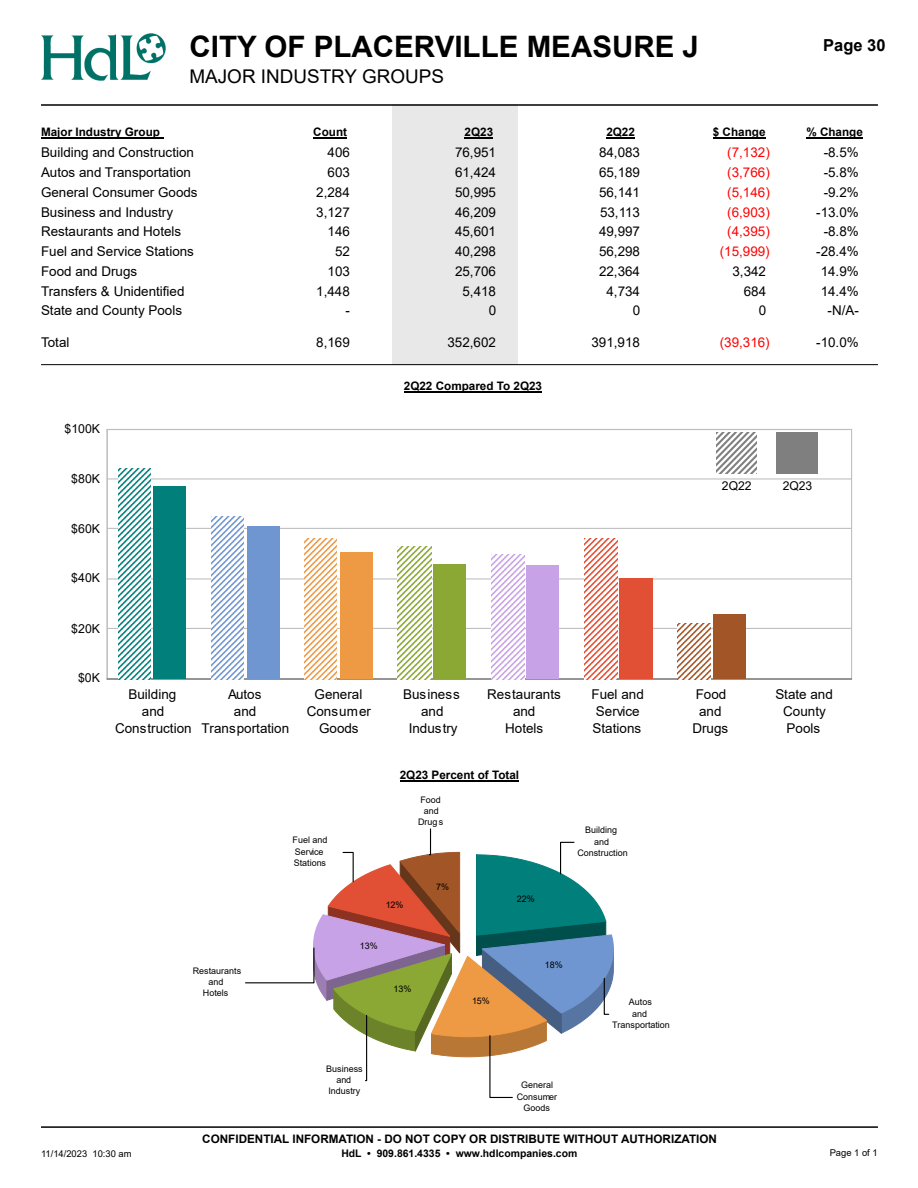
<style>
.page{position:relative;width:918px;height:1188px;background:#fff}
.page>*{position:absolute;margin:0;border:0;box-sizing:border-box;transform-origin:0 0}
.t1{font:700 29.55px "Arial";color:#000}
.t2{font:18.9px "Arial";color:#000}
.t3{font:700 16.5px "Arial";color:#000}
.t4{font:13.5px/16.8px "Arial";color:#000;text-align:center}
.t5{font:13.35px "Arial";color:#000}
.t6{font:13.35px "Arial";color:#f00}
.t7{font:12.3px "Arial";color:#000}
.t8{font:12.15px "Arial";color:#000}
.t9{font:700 11.7px "Arial";color:#000}
.t10{font:700 10.35px "Arial";color:#000}
.t11{font:9.3px "Arial";color:#000}
.t12{font:9px/11.2px "Arial";color:#000;text-align:center}
</style>
<div class="page">
<div style="left:392px;top:104px;width:126px;height:261px;background:#e8e8e8"></div>
<hr style="left:41px;top:104px;width:837px;height:2px;background:#000">
<hr style="left:41px;top:364px;width:837px;height:1px;background:#000">
<hr style="left:41px;top:1126px;width:837px;height:2px;background:#000">
<img style="left:41px;top:34px;width:124px;height:46px">
<hr style="left:41px;top:137px;width:122px;height:2px;background:#000">
<hr style="left:465px;top:137px;width:28px;height:2px;background:#000">
<hr style="left:313px;top:137px;width:34px;height:2px;background:#000">
<hr style="left:713px;top:137px;width:53px;height:2px;background:#000">
<hr style="left:806px;top:137px;width:57px;height:2px;background:#000">
<hr style="left:606px;top:137px;width:29px;height:2px;background:#000">
<hr style="left:107px;top:628px;width:745px;height:1px;background:#c0c0c0">
<hr style="left:107px;top:578px;width:745px;height:2px;background:#c0c0c0">
<hr style="left:107px;top:528px;width:745px;height:1px;background:#c0c0c0">
<hr style="left:107px;top:478px;width:745px;height:2px;background:#c0c0c0">
<hr style="left:107px;top:429px;width:745px;height:1px;background:#c0c0c0">
<hr style="left:107px;top:430px;width:1px;height:249px;background:#c0c0c0">
<hr style="left:107px;top:678px;width:745px;height:2px;background:#c0c0c0">
<svg style="left:118px;top:469px;width:33px;height:210px"></svg>
<svg style="left:211px;top:516px;width:33px;height:163px"></svg>
<svg style="left:304px;top:539px;width:33px;height:140px"></svg>
<svg style="left:398px;top:546px;width:33px;height:133px"></svg>
<svg style="left:492px;top:554px;width:32px;height:125px"></svg>
<svg style="left:585px;top:539px;width:32px;height:140px"></svg>
<svg style="left:678px;top:624px;width:32px;height:55px"></svg>
<div style="left:153px;top:487px;width:33px;height:192px;background:#007f7b"></div>
<div style="left:247px;top:526px;width:33px;height:153px;background:#6f96d0"></div>
<div style="left:340px;top:552px;width:33px;height:127px;background:#e94"></div>
<div style="left:433px;top:564px;width:33px;height:115px;background:#8ba835"></div>
<div style="left:526px;top:565px;width:33px;height:114px;background:#c8a2e6"></div>
<div style="left:620px;top:579px;width:33px;height:100px;background:#e14f35"></div>
<div style="left:714px;top:615px;width:32px;height:64px;background:#a25628"></div>
<hr style="left:404px;top:391px;width:32px;height:2px;background:#000">
<hr style="left:436px;top:391px;width:78px;height:2px;background:#000">
<hr style="left:514px;top:391px;width:28px;height:2px;background:#000">
<img style="left:716px;top:433px;width:41px;height:40px">
<hr style="left:400px;top:781px;width:32px;height:1px;background:#000">
<hr style="left:432px;top:781px;width:87px;height:1px;background:#000">
<svg style="left:245px;top:828px;width:368px;height:270px"></svg>
<h1 class="t1" style="left:190px;top:30px;width:511px">CITY OF PLACERVILLE MEASURE J</h1>
<h2 class="t2" style="left:190px;top:66px;width:256px">MAJOR INDUSTRY GROUPS</h2>
<p class="t3" style="left:823px;top:33px;width:64px">Page 30</p>
<p class="t9" style="left:41px;top:126px;width:120px">Major Industry Group</p>
<p class="t9" style="left:313px;top:126px;width:35px">Count</p>
<p class="t9" style="left:465px;top:126px;width:30px">2Q23</p>
<p class="t9" style="left:606px;top:126px;width:30px">2Q22</p>
<p class="t9" style="left:713px;top:126px;width:54px">$ Change</p>
<p class="t9" style="left:806px;top:126px;width:58px">% Change</p>
<p class="t5" style="left:41px;top:145px;width:154px">Building and Construction</p>
<p class="t5" style="left:328px;top:145px;width:24px">406</p>
<p class="t5" style="left:455px;top:145px;width:43px">76,951</p>
<p class="t5" style="left:599px;top:145px;width:43px">84,083</p>
<p class="t6" style="left:727px;top:145px;width:44px">(7,132)</p>
<p class="t5" style="left:824px;top:145px;width:37px">-8.5%</p>
<p class="t5" style="left:41px;top:165px;width:152px">Autos and Transportation</p>
<p class="t5" style="left:328px;top:165px;width:24px">603</p>
<p class="t5" style="left:455px;top:165px;width:43px">61,424</p>
<p class="t5" style="left:599px;top:165px;width:43px">65,189</p>
<p class="t6" style="left:727px;top:165px;width:44px">(3,766)</p>
<p class="t5" style="left:824px;top:165px;width:37px">-5.8%</p>
<p class="t5" style="left:41px;top:185px;width:158px">General Consumer Goods</p>
<p class="t5" style="left:316px;top:185px;width:35px">2,284</p>
<p class="t5" style="left:455px;top:185px;width:43px">50,995</p>
<p class="t5" style="left:599px;top:185px;width:43px">56,141</p>
<p class="t6" style="left:727px;top:185px;width:44px">(5,146)</p>
<p class="t5" style="left:824px;top:185px;width:37px">-9.2%</p>
<p class="t5" style="left:41px;top:205px;width:134px">Business and Industry</p>
<p class="t5" style="left:316px;top:205px;width:35px">3,127</p>
<p class="t5" style="left:455px;top:205px;width:43px">46,209</p>
<p class="t5" style="left:600px;top:205px;width:42px">53,113</p>
<p class="t6" style="left:727px;top:205px;width:44px">(6,903)</p>
<p class="t5" style="left:816px;top:205px;width:44px">-13.0%</p>
<p class="t5" style="left:41px;top:224px;width:142px">Restaurants and Hotels</p>
<p class="t5" style="left:328px;top:224px;width:24px">146</p>
<p class="t5" style="left:455px;top:224px;width:43px">45,601</p>
<p class="t5" style="left:599px;top:224px;width:43px">49,997</p>
<p class="t6" style="left:727px;top:224px;width:44px">(4,395)</p>
<p class="t5" style="left:824px;top:224px;width:37px">-8.8%</p>
<p class="t5" style="left:41px;top:244px;width:154px">Fuel and Service Stations</p>
<p class="t5" style="left:335px;top:244px;width:16px">52</p>
<p class="t5" style="left:455px;top:244px;width:43px">40,298</p>
<p class="t5" style="left:599px;top:244px;width:43px">56,298</p>
<p class="t6" style="left:720px;top:244px;width:51px">(15,999)</p>
<p class="t5" style="left:816px;top:244px;width:44px">-28.4%</p>
<p class="t5" style="left:41px;top:264px;width:98px">Food and Drugs</p>
<p class="t5" style="left:328px;top:264px;width:24px">103</p>
<p class="t5" style="left:455px;top:264px;width:43px">25,706</p>
<p class="t5" style="left:599px;top:264px;width:43px">22,364</p>
<p class="t5" style="left:733px;top:264px;width:35px">3,342</p>
<p class="t5" style="left:821px;top:264px;width:40px">14.9%</p>
<p class="t5" style="left:41px;top:283px;width:145px">Transfers &amp; Unidentified</p>
<p class="t5" style="left:316px;top:283px;width:35px">1,448</p>
<p class="t5" style="left:463px;top:283px;width:35px">5,418</p>
<p class="t5" style="left:607px;top:283px;width:35px">4,734</p>
<p class="t5" style="left:744px;top:283px;width:24px">684</p>
<p class="t5" style="left:821px;top:283px;width:40px">14.4%</p>
<p class="t5" style="left:41px;top:303px;width:143px">State and County Pools</p>
<p class="t5" style="left:346px;top:303px;width:6px">-</p>
<p class="t5" style="left:489px;top:303px;width:9px">0</p>
<p class="t5" style="left:633px;top:303px;width:9px">0</p>
<p class="t5" style="left:759px;top:303px;width:9px">0</p>
<p class="t5" style="left:828px;top:303px;width:33px">-N/A-</p>
<p class="t5" style="left:41px;top:335px;width:30px">Total</p>
<p class="t5" style="left:316px;top:335px;width:35px">8,169</p>
<p class="t5" style="left:448px;top:335px;width:50px">352,602</p>
<p class="t5" style="left:592px;top:335px;width:50px">391,918</p>
<p class="t6" style="left:720px;top:335px;width:51px">(39,316)</p>
<p class="t5" style="left:816px;top:335px;width:44px">-10.0%</p>
<p class="t7" style="left:65px;top:422px;width:37px">$100K</p>
<p class="t7" style="left:71px;top:472px;width:30px">$80K</p>
<p class="t7" style="left:71px;top:522px;width:30px">$60K</p>
<p class="t7" style="left:71px;top:571px;width:30px">$40K</p>
<p class="t9" style="left:404px;top:380px;width:140px">2Q22 Compared To 2Q23</p>
<p class="t8" style="left:722px;top:479px;width:31px">2Q22</p>
<p class="t8" style="left:783px;top:479px;width:31px">2Q23</p>
<p class="t7" style="left:71px;top:622px;width:30px">$20K</p>
<p class="t7" style="left:78px;top:671px;width:23px">$0K</p>
<p class="t4" style="left:115px;top:686px;width:78px">Building<br>and<br>Construction</p>
<p class="t4" style="left:201px;top:686px;width:89px">Autos<br>and<br>Transportation</p>
<p class="t4" style="left:307px;top:686px;width:66px">General<br>Consumer<br>Goods</p>
<p class="t4" style="left:403px;top:686px;width:58px">Business and<br>Industry</p>
<p class="t4" style="left:487px;top:686px;width:75px">Restaurants and<br>Hotels</p>
<p class="t4" style="left:591px;top:686px;width:54px;text-align:left">Fuel and<br>Service<br>Stations</p>
<p class="t4" style="left:692px;top:686px;width:37px">Food and<br>Drugs</p>
<p class="t4" style="left:775px;top:686px;width:59px">State and<br>County<br>Pools</p>
<p class="t12" style="left:193px;top:965px;width:50px">Restaurants and<br>Hotels</p>
<p class="t12" style="left:293px;top:835px;width:36px;text-align:left">Fuel and<br>Service<br>Stations</p>
<p class="t9" style="left:400px;top:769px;width:121px">2Q23 Percent of Total</p>
<p class="t12" style="left:418px;top:794px;width:27px">Food and<br>Drugs</p>
<p class="t12" style="left:386px;top:899px;width:19px">12%</p>
<p class="t12" style="left:360px;top:940px;width:19px">13%</p>
<p class="t12" style="left:394px;top:983px;width:19px">13%</p>
<p class="t12" style="left:436px;top:881px;width:14px">7%</p>
<p class="t12" style="left:472px;top:995px;width:19px">15%</p>
<p class="t12" style="left:517px;top:893px;width:19px">22%</p>
<p class="t12" style="left:545px;top:959px;width:19px">18%</p>
<p class="t12" style="left:326px;top:1063px;width:38px">Business and<br>Industry</p>
<p class="t12" style="left:517px;top:1080px;width:42px">General<br>Consumer<br>Goods</p>
<p class="t12" style="left:577px;top:825px;width:52px">Building<br>and<br>Construction</p>
<p class="t12" style="left:612px;top:997px;width:59px">Autos<br>and<br>Transportation</p>
<p class="t9" style="left:202px;top:1132px;width:516px">CONFIDENTIAL INFORMATION - DO NOT COPY OR DISTRIBUTE WITHOUT AUTHORIZATION</p>
<p class="t11" style="left:41px;top:1149px;width:92px">11/14/2023 10:30 am</p>
<p class="t10" style="left:341px;top:1148px;width:237px">HdL • 909.861.4335 • www.hdlcompanies.com</p>
<p class="t11" style="left:830px;top:1148px;width:49px">Page 1 of 1</p>
</div>
